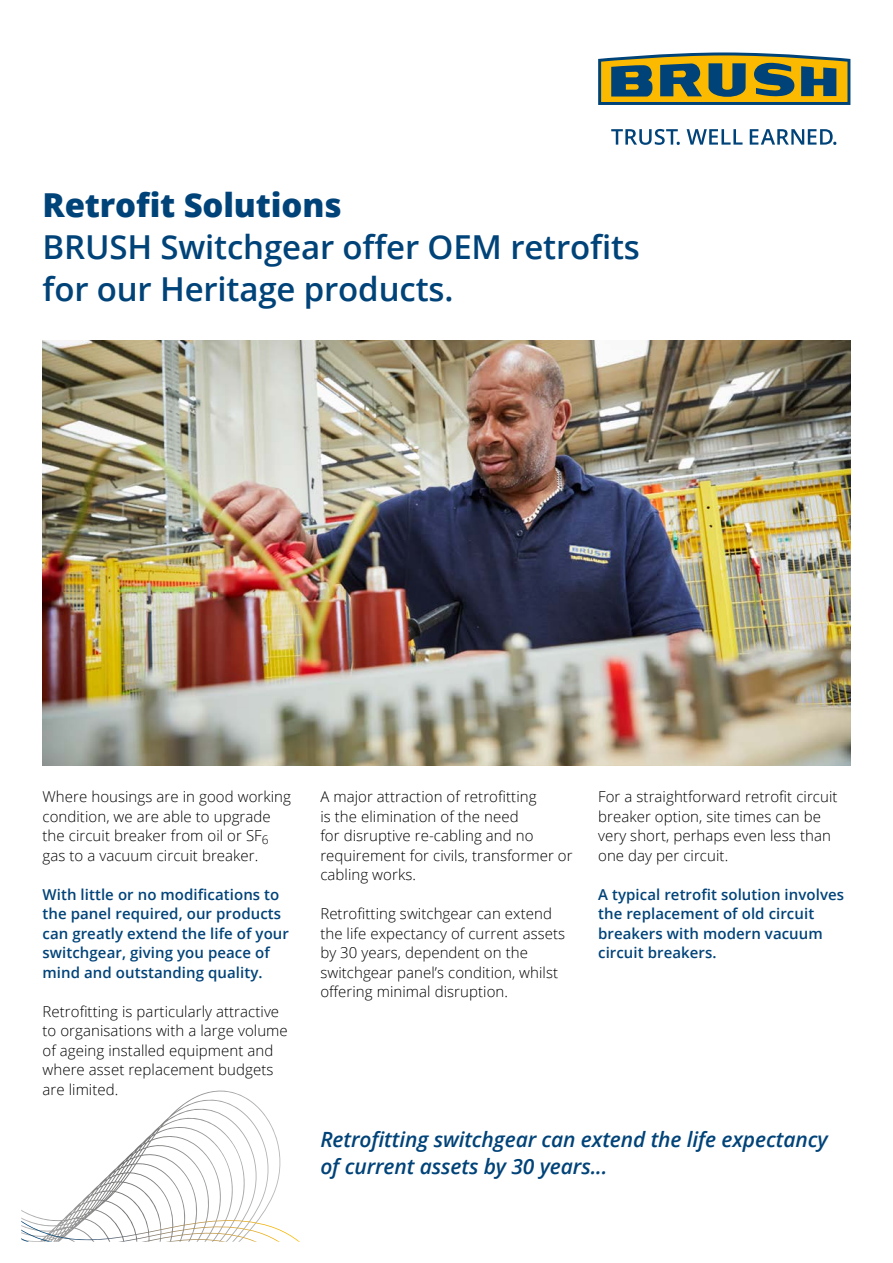
<style>
.page{position:relative;width:893px;height:1263px;background:#fff}
.page>*{position:absolute;margin:0;border:0;box-sizing:border-box;transform-origin:0 0}
.t1{font:600 33px/42px "Open Sans";letter-spacing:-.005em;color:#004379}
.t2{font:800 33px "Open Sans";letter-spacing:-.005em;color:#004379}
.t3{font:italic 600 21px/27px "Open Sans";letter-spacing:-.005em;color:#004379}
.t4{font:300 15px/19.5px "Open Sans";letter-spacing:.005em;color:#000}
.t5{font:600 15px/19.5px "Open Sans";letter-spacing:.005em;color:#004379}
</style>
<div class="page">
<img style="left:21px;top:52px;width:830px;height:1190px">
<h1 class="t2" style="left:43px;top:179px;width:301px">Retrofit Solutions</h1>
<h1 class="t1" style="left:43px;top:225px;width:599px">BRUSH Switchgear offer OEM retrofits for our Heritage products.</h1>
<p class="t4" style="left:43px;top:787px;width:250px">Where housings are in good working condition, we are able to upgrade the circuit breaker from oil or SF<sub>6 </sub>gas to a vacuum circuit breaker.</p>
<p class="t5" style="left:43px;top:884px;width:248px">With little or no modifications to the panel required, our products can greatly extend the life of your switchgear, giving you peace of mind and outstanding quality.</p>
<p class="t4" style="left:43px;top:1001px;width:247px">Retrofitting is particularly attractive to organisations with a large volume of ageing installed equipment and where asset replacement budgets are limited.</p>
<p class="t4" style="left:320px;top:787px;width:254px">A major attraction of retrofitting<br>is the elimination of the need<br>for disruptive re-cabling and no requirement for civils, transformer or cabling works.</p>
<p class="t4" style="left:320px;top:904px;width:246px">Retrofitting switchgear can extend the life expectancy of current assets by 30 years, dependent on the switchgear panel’s condition, whilst offering minimal disruption.</p>
<p class="t4" style="left:598px;top:787px;width:241px">For a straightforward retrofit circuit breaker option, site times can be very short, perhaps even less than one day per circuit.</p>
<p class="t5" style="left:598px;top:884px;width:248px">A typical retrofit solution involves the replacement of old circuit breakers with modern vacuum circuit breakers.</p>
<h2 class="t3" style="left:320px;top:1126px;width:509px">Retrofitting switchgear can extend the life expectancy of current assets by 30 years...</h2>
</div>
